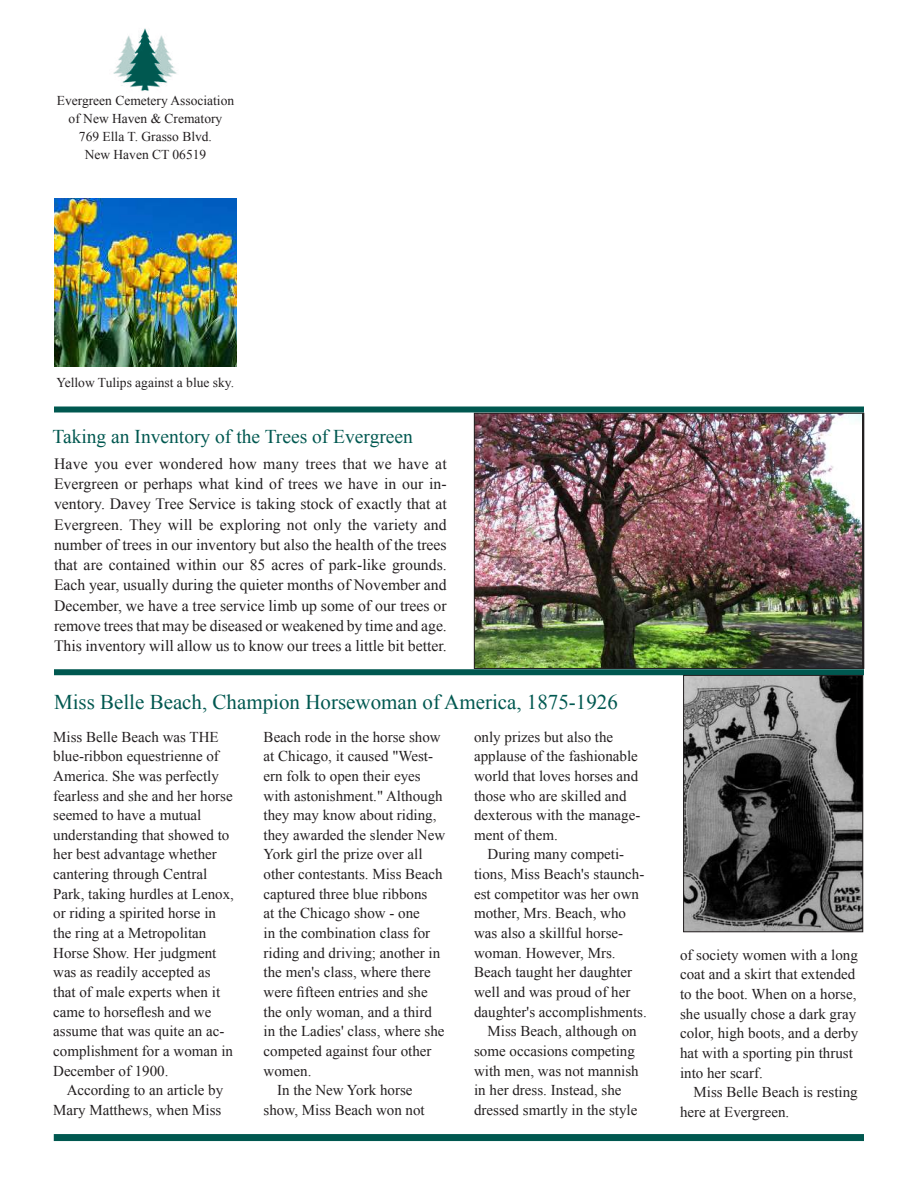
<style>
.page{position:relative;width:918px;height:1188px;background:#fff}
.page>*{position:absolute;margin:0;border:0;box-sizing:border-box;transform-origin:0 0}
.t1{font:21px "Times New Roman";color:#005850}
.t2{font:19.5px "Times New Roman";color:#005850}
.t3{font:15.75px/20.2px "Times New Roman";color:#231f20;text-align:justify}
.t4{font:15px/19.6px "Times New Roman";color:#231f20}
.t5{font:13.5px/18px "Times New Roman";color:#231f20;text-align:center}
</style>
<div class="page">
<div style="left:54px;top:669px;width:810px;height:6px;background:#005850"></div>
<div style="left:54px;top:1134px;width:810px;height:7px;background:#005850;border:2px solid #005850"></div>
<img style="left:113px;top:28px;width:64px;height:63px">
<div style="left:54px;top:406px;width:810px;height:6px;background:#005850"></div>
<img style="left:685px;top:677px;width:176px;height:253px">
<div style="left:683px;top:675px;width:180px;height:257px;border:1px solid #231f20"></div>
<img style="left:54px;top:198px;width:182px;height:168px">
<img style="left:476px;top:415px;width:386px;height:252px">
<div style="left:474px;top:413px;width:390px;height:256px;border:1px solid #231f20"></div>
<p class="t5" style="left:57px;top:92px;width:179px">Evergreen Cemetery Association of New Haven &amp; Crematory<br>769 Ella T. Grasso Blvd.<br>New Haven CT 06519</p>
<p class="t5" style="left:56px;top:373px;width:179px">Yellow Tulips against a blue sky.</p>
<h2 class="t2" style="left:52px;top:423px;width:362px">Taking an Inventory of the Trees of Evergreen</h2>
<p class="t3" style="left:54px;top:453px;width:394px">Have you ever wondered how many trees that we have at Evergreen or perhaps what kind of trees we have in our in&shy;ventory. Davey Tree Service is taking stock of exactly that at Evergreen. They will be exploring not only the variety and number of trees in our inventory but also the health of the trees that are contained within our 85 acres of park-like grounds.<br>Each year, usually during the quieter months of November and December, we have a tree service limb up some of our trees or remove trees that may be diseased or weakened by time and age.<br>This inventory will allow us to know our trees a little bit better.</p>
<h1 class="t1" style="left:54px;top:688px;width:565px">Miss Belle Beach, Champion Horsewoman of America, 1875-1926</h1>
<p class="t4" style="left:53px;top:726px;width:182px">Miss Belle Beach was THE blue-ribbon equestrienne of<br>America. She was perfectly fearless and she and her horse seemed to have a mutual understanding that showed to her best advantage whether cantering through Central<br>Park, taking hurdles at Lenox, or riding a spirited horse in the ring at a Metropolitan<br>Horse Show. Her judgment was as readily accepted as that of male experts when it came to horseflesh and we assume that was quite an ac&shy;complishment for a woman in<br>December of 1900.</p>
<p class="t4" style="left:53px;top:1080px;width:172px;text-align:right">According to an article by<br>Mary Matthews, when Miss</p>
<p class="t4" style="left:264px;top:726px;width:179px">Beach rode in the horse show</p>
<p class="t4" style="left:264px;top:746px;width:171px">at Chicago, it caused "West-</p>
<p class="t4" style="left:264px;top:766px;width:159px">ern folk to open their eyes</p>
<p class="t4" style="left:264px;top:785px;width:181px">with astonishment." Although</p>
<p class="t4" style="left:264px;top:805px;width:174px">they may know about riding,</p>
<p class="t4" style="left:264px;top:825px;width:183px">they awarded the slender New</p>
<p class="t4" style="left:264px;top:844px;width:160px">York girl the prize over all</p>
<p class="t4" style="left:264px;top:864px;width:181px">other contestants. Miss Beach</p>
<p class="t4" style="left:264px;top:884px;width:165px">captured three blue ribbons</p>
<p class="t4" style="left:264px;top:903px;width:158px">at the Chicago show - one</p>
<p class="t4" style="left:264px;top:923px;width:168px">in the combination class for</p>
<p class="t4" style="left:264px;top:943px;width:178px">riding and driving; another in</p>
<p class="t4" style="left:264px;top:962px;width:169px">the men's class, where there</p>
<p class="t4" style="left:264px;top:982px;width:166px">were fifteen entries and she</p>
<p class="t4" style="left:264px;top:1002px;width:170px">the only woman, and a third</p>
<p class="t4" style="left:264px;top:1021px;width:182px">in the Ladies' class, where she</p>
<p class="t4" style="left:264px;top:1041px;width:169px">competed against four other</p>
<p class="t4" style="left:264px;top:1061px;width:49px">women.</p>
<p class="t4" style="left:277px;top:1080px;width:137px">In the New York horse</p>
<p class="t4" style="left:264px;top:1100px;width:163px">show, Miss Beach won not</p>
<p class="t4" style="left:474px;top:726px;width:168px">only prizes but also the applause of the fashionable world that loves horses and those who are skilled and dexterous with the manage&shy;ment of them.</p>
<p class="t4" style="left:488px;top:844px;width:138px">During many competi-</p>
<p class="t4" style="left:474px;top:864px;width:172px">tions, Miss Beach's staunch-</p>
<p class="t4" style="left:474px;top:884px;width:166px">est competitor was her own</p>
<p class="t4" style="left:474px;top:903px;width:153px">mother, Mrs. Beach, who</p>
<p class="t4" style="left:474px;top:923px;width:151px">was also a skillful horse-</p>
<p class="t4" style="left:474px;top:943px;width:143px">woman. However, Mrs.</p>
<p class="t4" style="left:474px;top:962px;width:159px">Beach taught her daughter</p>
<p class="t4" style="left:474px;top:982px;width:158px">well and was proud of her</p>
<p class="t4" style="left:474px;top:1002px;width:174px">daughter's accomplishments.</p>
<p class="t4" style="left:488px;top:1021px;width:151px">Miss Beach, although on</p>
<p class="t4" style="left:474px;top:1041px;width:162px">some occasions competing</p>
<p class="t4" style="left:474px;top:1061px;width:166px">with men, was not mannish</p>
<p class="t4" style="left:474px;top:1080px;width:149px">in her dress. Instead, she</p>
<p class="t4" style="left:474px;top:1100px;width:165px">dressed smartly in the style</p>
<p class="t4" style="left:680px;top:945px;width:180px">of society women with a long coat and a skirt that extended to the boot. When on a horse, she usually chose a dark gray color, high boots, and a derby hat with a sporting pin thrust into her scarf.</p>
<p class="t4" style="left:680px;top:1082px;width:179px;text-indent:14px">Miss Belle Beach is resting here at Evergreen.</p>
</div>
